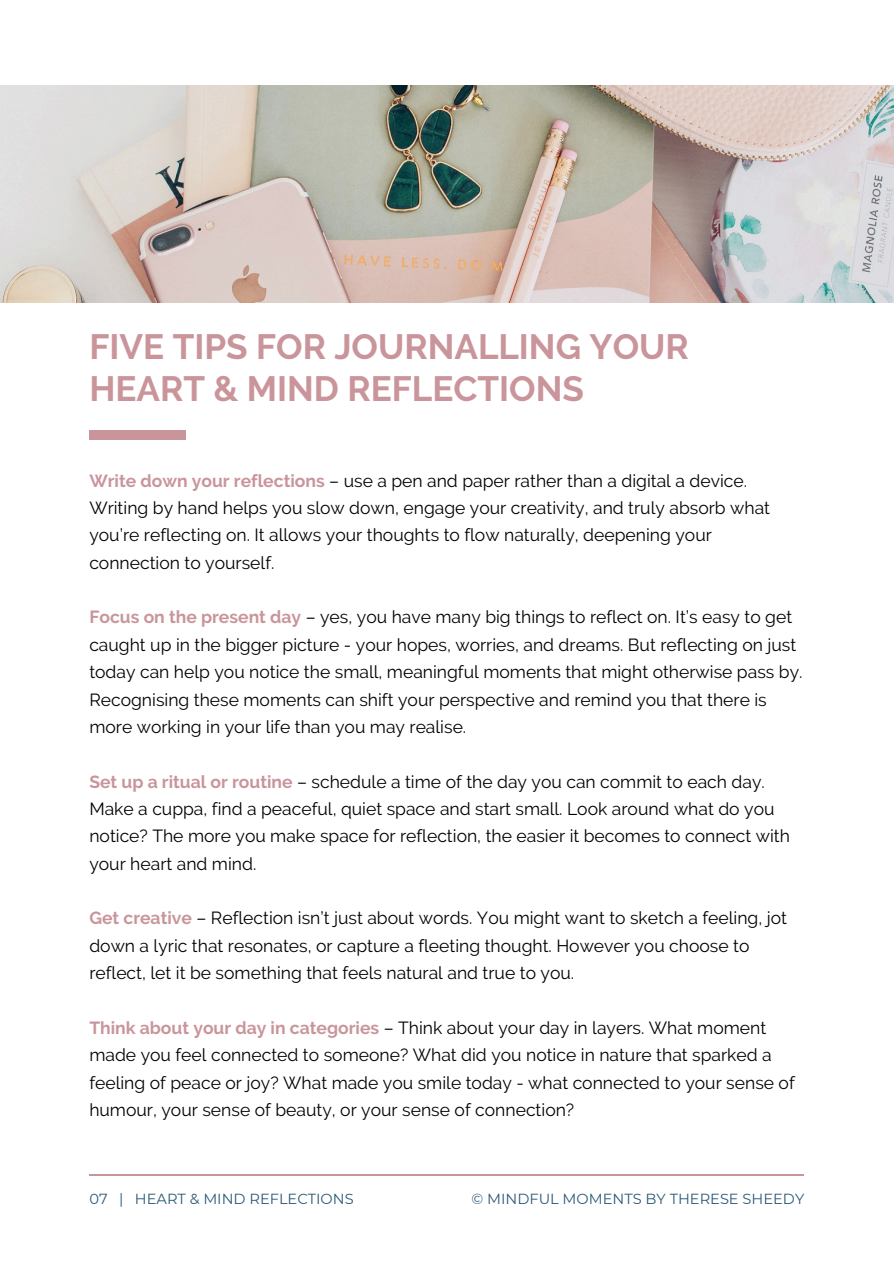
<style>
.page{position:relative;width:894px;height:1264px;background:#fff}
.page>*{position:absolute;margin:0;border:0;box-sizing:border-box;transform-origin:0 0}
.t1{font:700 34.95px/41.5px "Raleway";color:#c9959a}
.t2{font:17.55px/27.3px "Raleway";color:#000}
.t3{font:14.55px "Montserrat";color:#2d5a77}
.s1{font-weight:700;color:#c9959a}
</style>
<div class="page">
<img style="left:0;top:86px;width:893px;height:216px">
<div style="left:89px;top:430px;width:97px;height:9px;background:#c9959a"></div>
<hr style="left:89px;top:1174px;width:715px;height:1px;background:#c9959a">
<h2 class="t1" style="left:89px;top:326px;width:600px">FIVE TIPS FOR JOURNALLING YOUR<br>HEART &amp; MIND REFLECTIONS</h2>
<p class="t2" style="left:89px;top:466px;width:682px"><span class="s1">Write down your reflections</span> – use a pen and paper rather than a digital a device.<br>Writing by hand helps you slow down, engage your creativity, and truly absorb what you’re reflecting on. It allows your thoughts to flow naturally, deepening your connection to yourself.</p>
<h1 class="t2" style="left:89px;top:603px;width:714px"><span class="s1">Focus on the present day</span> – yes, you have many big things to reflect on. It’s easy to get caught up in the bigger picture - your hopes, worries, and dreams. But reflecting on just today can help you notice the small, meaningful moments that might otherwise pass by.<br>Recognising these moments can shift your perspective and remind you that there is more working in your life than you may realise.</h1>
<p class="t2" style="left:89px;top:767px;width:702px"><span class="s1">Set up a ritual or routine</span> – schedule a time of the day you can commit to each day.<br>Make a cuppa, find a peaceful, quiet space and start small. Look around what do you notice? The more you make space for reflection, the easier it becomes to connect with your heart and mind.</p>
<h2 class="t2" style="left:89px;top:904px;width:699px"><span class="s1">Get creative</span> – Reflection isn’t just about words. You might want to sketch a feeling, jot down a lyric that resonates, or capture a fleeting thought. However you choose to reflect, let it be something that feels natural and true to you.</h2>
<h2 class="t2" style="left:89px;top:1014px;width:706px"><span class="s1">Think about your day in categories</span> – Think about your day in layers. What moment made you feel connected to someone? What did you notice in nature that sparked a feeling of peace or joy? What made you smile today - what connected to your sense of humour, your sense of beauty, or your sense of connection?</h2>
<h2 class="t3" style="left:89px;top:1189px;width:266px">07 | HEART &amp; MIND REFLECTIONS</h2>
<h2 class="t3" style="left:471px;top:1189px;width:334px">© MINDFUL MOMENTS BY THERESE SHEEDY</h2>
</div>
